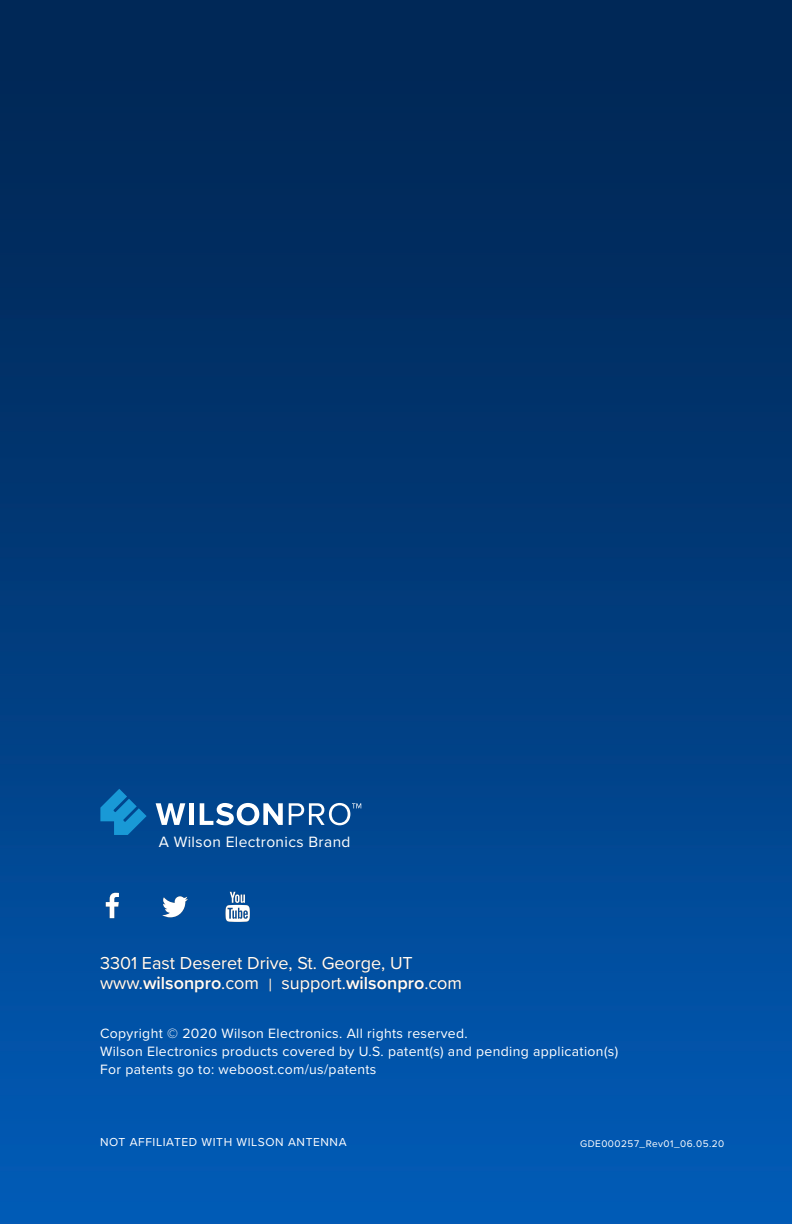
<style>
.page{position:relative;width:792px;height:1224px;background:#fff}
.page>*{position:absolute;margin:0;border:0;box-sizing:border-box;transform-origin:0 0}
.t1{font:18px "Proxima Nova";color:#fff}
.t2{font:15.6px "Proxima Nova";letter-spacing:.025em;color:#fff}
.t3{font:14px "Proxima Nova";letter-spacing:.025em;color:#fff}
.t4{font:12px "Proxima Nova";letter-spacing:.05em;color:#fff}
.t5{font:10px "Proxima Nova";letter-spacing:.05em;color:#fff}
.s1{font-weight:600}
</style>
<div class="page">
<img style="left:0;top:0;width:792px;height:1224px">
<svg style="left:106px;top:893px;width:13px;height:25px"></svg>
<svg style="left:162px;top:896px;width:26px;height:21px"></svg>
<svg style="left:226px;top:892px;width:24px;height:30px"></svg>
<svg style="left:100px;top:789px;width:47px;height:46px;background:#0d70b2"></svg>
<svg style="left:156px;top:803px;width:29px;height:22px"></svg>
<div style="left:189px;top:803px;width:5px;height:22px;background:#fff"></div>
<svg style="left:200px;top:803px;width:83px;height:22px"></svg>
<svg style="left:289px;top:803px;width:72px;height:22px"></svg>
<p class="t2" style="left:159px;top:830px;width:193px">A Wilson Electronics Brand</p>
<p class="t1" style="left:100px;top:949px;width:314px">3301 East Deseret Drive, St. George, UT</p>
<p class="t1" style="left:100px;top:969px;width:364px">www.<span class="s1">wilsonpro</span>.com | support.<span class="s1">wilsonpro</span>.com</p>
<p class="t3" style="left:100px;top:1023px;width:369px">Copyright © 2020 Wilson Electronics. All rights reserved.</p>
<p class="t3" style="left:100px;top:1041px;width:520px">Wilson Electronics products covered by U.S. patent(s) and pending application(s)</p>
<p class="t3" style="left:100px;top:1059px;width:278px">For patents go to: weboost.com/us/patents</p>
<p class="t4" style="left:100px;top:1133px;width:248px">NOT AFFILIATED WITH WILSON ANTENNA</p>
<p class="t5" style="left:580px;top:1136px;width:146px">GDE000257_Rev01_06.05.20</p>
</div>
